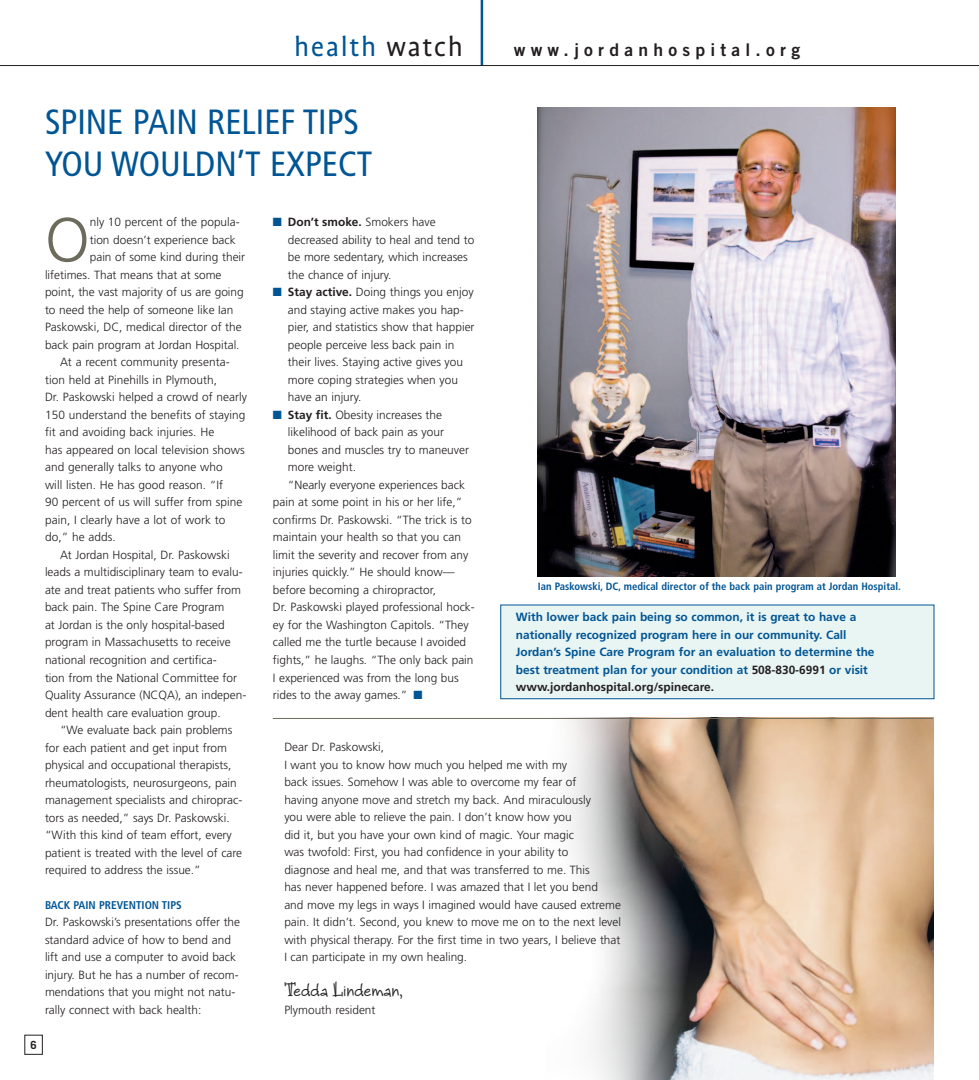
<style>
.page{position:relative;width:979px;height:1080px;background:#fff}
.page>*{position:absolute;margin:0;border:0;box-sizing:border-box;transform-origin:0 0}
.t1{font:300 62px "Frutiger LT Std";color:#6d6c5c}
.t2{font:condensed 35px/42.5px "Frutiger LT Std";color:#005595}
.t3{font:30px "Profile OTF Rg";letter-spacing:.05em;color:#005595}
.t4{font:18.75px "Bruno JB Std";color:#231f20}
.t5{font:17.5px "Trade Gothic LT Std Bd 2";letter-spacing:.3em;color:#231f20}
.t6{font:300 11.88px/17.5px "Frutiger LT Std";color:#231f20}
.t7{font:700 11.88px/17.5px "Frutiger LT Std";color:#005595}
.t8{font:700 condensed 11.25px "Frutiger LT Std";color:#005595}
.t9{font:700 11.25px "Trade Gothic LT Std";color:#231f20}
.t10{font:700 condensed 10.62px "Frutiger LT Std";color:#005595}
.s1{color:#231f20}
.s2{color:#005595}
.s3{font-weight:700}
</style>
<div class="page">
<img style="left:694px;top:718px;width:240px;height:362px">
<hr style="left:481px;top:0;width:2px;height:66px;background:#005595">
<hr style="left:0;top:65px;width:979px;height:1px;background:#231f20">
<img style="left:538px;top:108px;width:357px;height:468px">
<div style="left:501px;top:605px;width:433px;height:94px;background:#e9f5f3"></div>
<div style="left:500px;top:605px;width:434px;height:94px;border:1px solid #005595"></div>
<svg style="left:557px;top:717px;width:137px;height:363px"></svg>
<hr style="left:273px;top:718px;width:660px;height:1px;background:#6d6c5c">
<svg style="left:557px;top:990px;width:131px;height:90px"></svg>
<h3 class="t3" style="left:294px;top:31px;width:170px">health <span class="s1">watch</span></h3>
<h3 class="t5" style="left:514px;top:39px;width:288px">www.jordanhospital.org</h3>
<h2 class="t2" style="left:45px;top:101px;width:329px">SPINE PAIN RELIEF TIPS<br>YOU WOULDN ’T EXPECT</h2>
<h1 class="t1" style="left:45px;top:205px;width:46px">O</h1>
<p class="t6" style="left:90px;top:214px;width:151px">nly 10 percent of the popula-</p>
<p class="t6" style="left:90px;top:231px;width:147px">tion doesn’t experience back</p>
<p class="t6" style="left:90px;top:249px;width:157px">pain of some kind during their</p>
<p class="t6" style="left:45px;top:266px;width:178px">lifetimes. That means that at some</p>
<p class="t6" style="left:45px;top:284px;width:200px">point, the vast majority of us are going</p>
<p class="t6" style="left:45px;top:301px;width:190px">to need the help of someone like Ian</p>
<p class="t6" style="left:45px;top:319px;width:198px">Paskowski, DC, medical director of the</p>
<p class="t6" style="left:45px;top:336px;width:196px">back pain program at Jordan Hospital.</p>
<p class="t6" style="left:60px;top:354px;width:171px">At a recent community presenta-</p>
<p class="t6" style="left:45px;top:371px;width:173px">tion held at Pinehills in Plymouth,</p>
<p class="t6" style="left:45px;top:389px;width:204px">Dr. Paskowski helped a crowd of nearly</p>
<p class="t6" style="left:45px;top:406px;width:202px">150 understand the benefits of staying</p>
<p class="t6" style="left:45px;top:424px;width:171px">fit and avoiding back injuries. He</p>
<p class="t6" style="left:45px;top:441px;width:201px">has appeared on local television shows</p>
<p class="t6" style="left:45px;top:459px;width:179px">and generally talks to anyone who</p>
<p class="t6" style="left:45px;top:476px;width:180px">will listen. He has good reason. “If</p>
<p class="t6" style="left:45px;top:494px;width:199px">90 percent of us will suffer from spine</p>
<p class="t6" style="left:45px;top:511px;width:182px">pain, I clearly have a lot of work to</p>
<p class="t6" style="left:45px;top:529px;width:72px">do,” he adds.</p>
<p class="t6" style="left:60px;top:546px;width:171px">At Jordan Hospital, Dr. Paskowski</p>
<p class="t6" style="left:45px;top:564px;width:199px">leads a multidisciplinary team to evalu-</p>
<p class="t6" style="left:45px;top:581px;width:197px">ate and treat patients who suffer from</p>
<p class="t6" style="left:45px;top:599px;width:181px">back pain. The Spine Care Program</p>
<p class="t6" style="left:45px;top:616px;width:181px">at Jordan is the only hospital-based</p>
<p class="t6" style="left:45px;top:634px;width:187px">program in Massachusetts to receive</p>
<p class="t6" style="left:45px;top:651px;width:173px">national recognition and certifica-</p>
<p class="t6" style="left:45px;top:669px;width:194px">tion from the National Committee for</p>
<p class="t6" style="left:45px;top:686px;width:203px">Quality Assurance (NCQA), an indepen-</p>
<p class="t6" style="left:45px;top:704px;width:177px">dent health care evaluation group.</p>
<p class="t6" style="left:60px;top:721px;width:174px">“We evaluate back pain problems</p>
<p class="t6" style="left:45px;top:739px;width:183px">for each patient and get input from</p>
<p class="t6" style="left:45px;top:756px;width:188px">physical and occupational therapists,</p>
<p class="t6" style="left:45px;top:774px;width:193px">rheumatologists, neurosurgeons, pain</p>
<p class="t6" style="left:45px;top:791px;width:199px">management specialists and chiroprac-</p>
<p class="t6" style="left:45px;top:809px;width:186px">tors as needed,” says Dr. Paskowski.</p>
<p class="t6" style="left:45px;top:826px;width:188px">“With this kind of team effort, every</p>
<p class="t6" style="left:45px;top:844px;width:199px">patient is treated with the level of care</p>
<p class="t6" style="left:45px;top:861px;width:157px">required to address the issue.”</p>
<p class="t8" style="left:45px;top:898px;width:14px">Back</p>
<p class="t8" style="left:73px;top:898px;width:103px">Pain Prevention Tips</p>
<p class="t6" style="left:45px;top:914px;width:197px">Dr. Paskowski’s presentations offer the standard advice of how to bend and lift and use a computer to avoid back injury. But he has a number of recom&shy;mendations that you might not natu&shy;rally connect with back health:</p>
<p class="t9" style="left:30px;top:1038px;width:8px">6</p>
<p class="t6" style="left:288px;top:214px;width:188px;text-indent:-15px"><span class="s2">■</span> <span class="s3">Don’t smoke.</span> Smokers have decreased ability to heal and tend to be more sedentary, which increases the chance of injury.</p>
<p class="t6" style="left:288px;top:284px;width:188px;text-indent:-15px"><span class="s2">■</span> <span class="s3">Stay active.</span> Doing things you enjoy and staying active makes you hap&shy;pier, and statistics show that happier people perceive less back pain in their lives. Staying active gives you more coping strategies when you have an injury.</p>
<p class="t6" style="left:273px;top:406px;width:171px"><span class="s2">■</span> <span class="s3">Stay fit.</span> Obesity increases the</p>
<p class="t6" style="left:288px;top:424px;width:158px">likelihood of back pain as your</p>
<p class="t6" style="left:288px;top:441px;width:183px">bones and muscles try to maneuver</p>
<p class="t6" style="left:288px;top:459px;width:70px">more weight.</p>
<p class="t6" style="left:288px;top:476px;width:179px">“Nearly everyone experiences back</p>
<p class="t6" style="left:273px;top:494px;width:191px">pain at some point in his or her life,”</p>
<p class="t6" style="left:273px;top:511px;width:200px">confirms Dr. Paskowski. “The trick is to</p>
<p class="t6" style="left:273px;top:529px;width:190px">maintain your health so that you can</p>
<p class="t6" style="left:273px;top:546px;width:197px">limit the severity and recover from any</p>
<p class="t6" style="left:273px;top:564px;width:183px">injuries quickly.” He should know—</p>
<p class="t6" style="left:273px;top:581px;width:165px">before becoming a chiropractor,</p>
<p class="t6" style="left:273px;top:599px;width:203px">Dr. Paskowski played professional hock-</p>
<p class="t6" style="left:273px;top:616px;width:197px">ey for the Washington Capitols. “They</p>
<p class="t6" style="left:273px;top:634px;width:195px">called me the turtle because I avoided</p>
<p class="t6" style="left:273px;top:651px;width:202px">fights,” he laughs. “The only back pain</p>
<p class="t6" style="left:273px;top:669px;width:187px">I experienced was from the long bus</p>
<p class="t6" style="left:273px;top:686px;width:151px">rides to the away games.” <span class="s2">■</span></p>
<p class="t10" style="left:538px;top:580px;width:364px">Ian Paskowski, DC, medical director of the back pain program at Jordan Hospital.</p>
<p class="t7" style="left:516px;top:609px;width:360px">With lower back pain being so common, it is great to have a nationally recognized program here in our community. Call Jordan’s Spine Care Program for an evaluation to determine the best treatment plan for your condition at <span class="s1">508-830-6991</span> or visit <span class="s1">www.jordanhospital.org/spinecare.</span></p>
<p class="t6" style="left:284px;top:739px;width:338px">Dear Dr. Paskowski,<br>I want you to know how much you helped me with my<br>back issues. Somehow I was able to overcome my fear of<br>having anyone move and stretch my back. And miraculously<br>you were able to relieve the pain. I don’t know how you<br>did it, but you have your own kind of magic. Your magic<br>was twofold: First, you had confidence in your ability to<br>diagnose and heal me, and that was transferred to me. This<br>has never happened before. I was amazed that I let you bend<br>and move my legs in ways I imagined would have caused extreme pain. It didn’t. Second, you knew to move me on to the next level with physical therapy. For the first time in two years, I believe that I can participate in my own healing.</p>
<h3 class="t4" style="left:284px;top:978px;width:120px">Tedda Lindeman,</h3>
<p class="t6" style="left:284px;top:1001px;width:93px">Plymouth resident</p>
</div>
